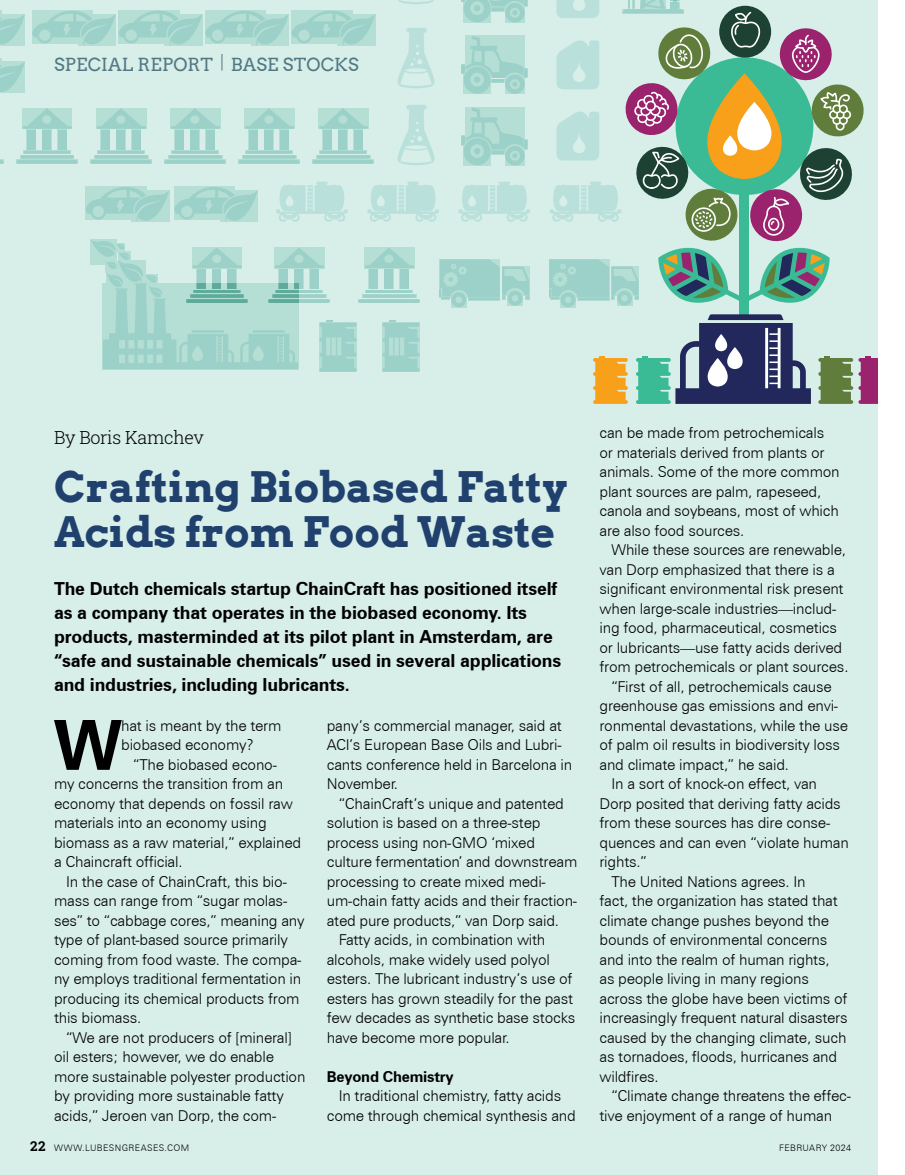
<style>
.page{position:relative;width:905px;height:1175px;background:#fff}
.page>*{position:absolute;margin:0;border:0;box-sizing:border-box;transform-origin:0 0}
.LNG2020_-_Body{font:700 69.15px "Zurich BT";color:#000}
.LNG2020_-_Body-2{font:700 42px/45px "Arvo";color:#20406e}
.LNG2020_-_Body-3{font:700 18px/24px "Zurich BT";letter-spacing:-.01em;color:#000}
.LNG2020_-_RunDepHead{font:18px "Arvo";letter-spacing:.01em;color:#517782}
.LNG2020_-_AuthorByLi{font:300 18px "Roboto Slab";letter-spacing:-.015em;color:#000}
.LNG2020_-_Body-4{font:300 15px/19.5px "Zurich BT";letter-spacing:-.015em;color:#000}
.LNG2020_-_BodySubhea{font:700 15px "Zurich BT";letter-spacing:-.015em;color:#000}
.t1{font:300 9px "Zurich BT";letter-spacing:.04em;color:#000}
.s1{font-family:"Roboto Slab";font-weight:700;font-size:13.5px}
</style>
<div class="page">
<div style="left:0;top:0;width:878px;height:1174px;background:#d7eee9"></div>
<hr style="left:320px;top:151px;width:46px;height:3px;background:#a8dcd9;border-radius:2px">
<hr style="left:316px;top:155px;width:54px;height:3px;background:#a8dcd9;border-radius:2px">
<hr style="left:312px;top:160px;width:61px;height:4px;background:#9bd1c8;border-radius:2px">
<svg style="left:319px;top:108px;width:49px;height:21px"></svg>
<div style="left:323px;top:130px;width:9px;height:20px;background:#9bd1c8"></div>
<div style="left:354px;top:130px;width:8px;height:20px;background:#9bd1c8"></div>
<div style="left:338px;top:130px;width:9px;height:20px;background:#9bd1c8"></div>
<hr style="left:246px;top:151px;width:46px;height:3px;background:#a8dcd9;border-radius:2px">
<hr style="left:242px;top:155px;width:54px;height:3px;background:#a8dcd9;border-radius:2px">
<hr style="left:238px;top:160px;width:61px;height:4px;background:#9bd1c8;border-radius:2px">
<svg style="left:245px;top:108px;width:49px;height:21px"></svg>
<div style="left:249px;top:130px;width:9px;height:20px;background:#9bd1c8"></div>
<div style="left:280px;top:130px;width:8px;height:20px;background:#9bd1c8"></div>
<div style="left:264px;top:130px;width:9px;height:20px;background:#9bd1c8"></div>
<hr style="left:172px;top:151px;width:46px;height:3px;background:#a8dcd9;border-radius:2px">
<hr style="left:168px;top:155px;width:54px;height:3px;background:#a8dcd9;border-radius:2px">
<hr style="left:164px;top:160px;width:61px;height:4px;background:#9bd1c8;border-radius:2px">
<svg style="left:171px;top:108px;width:49px;height:21px"></svg>
<div style="left:175px;top:130px;width:9px;height:20px;background:#9bd1c8"></div>
<div style="left:206px;top:130px;width:8px;height:20px;background:#9bd1c8"></div>
<div style="left:190px;top:130px;width:9px;height:20px;background:#9bd1c8"></div>
<hr style="left:98px;top:151px;width:46px;height:3px;background:#a8dcd9;border-radius:2px">
<hr style="left:94px;top:155px;width:54px;height:3px;background:#a8dcd9;border-radius:2px">
<hr style="left:90px;top:160px;width:62px;height:4px;background:#9bd1c8;border-radius:2px">
<svg style="left:97px;top:108px;width:49px;height:21px"></svg>
<div style="left:101px;top:130px;width:9px;height:20px;background:#9bd1c8"></div>
<div style="left:132px;top:130px;width:8px;height:20px;background:#9bd1c8"></div>
<div style="left:116px;top:130px;width:9px;height:20px;background:#9bd1c8"></div>
<hr style="left:24px;top:151px;width:46px;height:3px;background:#a8dcd9;border-radius:2px">
<hr style="left:20px;top:155px;width:54px;height:3px;background:#a8dcd9;border-radius:2px">
<hr style="left:16px;top:160px;width:62px;height:4px;background:#9bd1c8;border-radius:2px">
<svg style="left:23px;top:108px;width:49px;height:21px"></svg>
<div style="left:27px;top:130px;width:9px;height:20px;background:#9bd1c8"></div>
<div style="left:58px;top:130px;width:8px;height:20px;background:#9bd1c8"></div>
<div style="left:42px;top:130px;width:9px;height:20px;background:#9bd1c8"></div>
<svg style="left:0;top:160px;width:4px;height:4px"></svg>
<hr style="left:365px;top:290px;width:47px;height:3px;background:#a8dcd9;border-radius:2px">
<hr style="left:362px;top:294px;width:54px;height:4px;background:#a1d3c9;border-radius:2px">
<hr style="left:358px;top:299px;width:61px;height:4px;background:#9bd1c8;border-radius:2px">
<svg style="left:365px;top:247px;width:49px;height:21px"></svg>
<div style="left:369px;top:269px;width:8px;height:20px;background:#9bd1c8"></div>
<div style="left:399px;top:269px;width:9px;height:20px;background:#9bd1c8"></div>
<div style="left:384px;top:269px;width:9px;height:20px;background:#9bd1c8"></div>
<svg style="left:32px;top:11px;width:343px;height:34px;background:#aad8cf"></svg>
<svg style="left:0;top:11px;width:25px;height:34px"></svg>
<svg style="left:0;top:58px;width:25px;height:35px"></svg>
<svg style="left:86px;top:187px;width:172px;height:34px;background:#aad8cf"></svg>
<svg style="left:439px;top:259px;width:90px;height:48px"></svg>
<svg style="left:276px;top:182px;width:71px;height:40px"></svg>
<svg style="left:367px;top:182px;width:72px;height:40px"></svg>
<svg style="left:458px;top:182px;width:72px;height:40px"></svg>
<svg style="left:91px;top:240px;width:265px;height:132px"></svg>
<svg style="left:382px;top:321px;width:37px;height:51px;background:#a2d4cb"></svg>
<svg style="left:461px;top:107px;width:66px;height:58px;background:#aedad1"></svg>
<svg style="left:461px;top:36px;width:66px;height:58px;background:#aedad1"></svg>
<svg style="left:461px;top:0;width:66px;height:22px"></svg>
<svg style="left:397px;top:105px;width:37px;height:60px"></svg>
<svg style="left:397px;top:28px;width:37px;height:60px"></svg>
<svg style="left:398px;top:0;width:36px;height:4px"></svg>
<svg style="left:593px;top:356px;width:35px;height:48px;background:#f3ac3b"></svg>
<div style="left:739px;top:194px;width:9px;height:123px;background:#3aba95"></div>
<svg style="left:636px;top:314px;width:174px;height:90px"></svg>
<svg style="left:707px;top:358px;width:20px;height:28px"></svg>
<svg style="left:727px;top:347px;width:15px;height:22px"></svg>
<svg style="left:715px;top:334px;width:12px;height:17px"></svg>
<svg style="left:818px;top:356px;width:60px;height:48px"></svg>
<svg style="left:549px;top:0;width:315px;height:307px"></svg>
<svg style="left:222px;top:54px;width:1px;height:17px"></svg>
<p class="LNG2020_-_RunDepHead" style="left:54px;top:53px;width:306px">SPECIAL REPORT BASE STOCKS</p>
<p class="LNG2020_-_AuthorByLi" style="left:54px;top:425px;width:151px">By Boris Kamchev</p>
<p class="LNG2020_-_Body-2" style="left:54px;top:464px;width:515px">Crafting Biobased Fatty<br>Acids from Food Waste</p>
<p class="LNG2020_-_Body-3" style="left:54px;top:576px;width:508px">The Dutch chemicals startup ChainCraft has positioned itself as a company that operates in the biobased economy. Its products, masterminded at its pilot plant in Amsterdam, are “safe and sustainable chemicals” used in several applications and industries, including lubricants.</p>
<p class="LNG2020_-_Body" style="left:54px;top:703px;width:70px">W</p>
<p class="LNG2020_-_Body-4" style="left:121px;top:715px;width:162px">hat is meant by the term biobased economy?</p>
<p class="LNG2020_-_Body-4" style="left:327px;top:715px;width:247px">pany’s commercial manager, said at<br>ACI’s European Base Oils and Lubri&shy;cants conference held in Barcelona in<br>November.</p>
<p class="LNG2020_-_Body-4" style="left:327px;top:793px;width:252px;text-indent:12px">“ChainCraft’s unique and patented solution is based on a three-step process using non-GMO ‘mixed culture fermentation’ and downstream processing to create mixed medi&shy;um-chain fatty acids and their fraction&shy;ated pure products,” van Dorp said.</p>
<p class="LNG2020_-_Body-4" style="left:327px;top:930px;width:250px;text-indent:12px">Fatty acids, in combination with alcohols, make widely used polyol esters. The lubricant industry’s use of esters has grown steadily for the past few decades as synthetic base stocks have become more popular.</p>
<p class="LNG2020_-_BodySubhea" style="left:327px;top:1067px;width:128px">Beyond Chemistry</p>
<p class="LNG2020_-_Body-4" style="left:327px;top:1086px;width:251px;text-align:center">In traditional chemistry, fatty acids come through chemical synthesis and</p>
<p class="LNG2020_-_Body-4" style="left:54px;top:754px;width:248px;text-indent:79px">“The biobased econo&shy;my concerns the transition from an economy that depends on fossil raw materials into an economy using biomass as a raw material,” explained a Chaincraft official.</p>
<p class="LNG2020_-_Body-4" style="left:54px;top:871px;width:252px;text-indent:12px">In the case of ChainCraft, this bio&shy;mass can range from “sugar molas&shy;ses” to “cabbage cores,” meaning any type of plant-based source primarily coming from food waste. The compa&shy;ny employs traditional fermentation in producing its chemical products from this biomass.</p>
<p class="LNG2020_-_Body-4" style="left:54px;top:1027px;width:253px;text-indent:12px">“We are not producers of [mineral] oil esters; however, we do enable more sustainable polyester production by providing more sustainable fatty acids,” Jeroen van Dorp, the com-</p>
<p class="LNG2020_-_Body-4" style="left:599px;top:423px;width:242px">can be made from petrochemicals or materials derived from plants or animals. Some of the more common plant sources are palm, rapeseed, canola and soybeans, most of which are also food sources.</p>
<p class="LNG2020_-_Body-4" style="left:599px;top:540px;width:250px;text-indent:12px">While these sources are renewable, van Dorp emphasized that there is a significant environmental risk present when large-scale industries—includ&shy;ing food, pharmaceutical, cosmetics or lubricants—use fatty acids derived from petrochemicals or plant sources.</p>
<p class="LNG2020_-_Body-4" style="left:599px;top:676px;width:250px;text-indent:12px">“First of all, petrochemicals cause greenhouse gas emissions and envi&shy;ronmental devastations, while the use of palm oil results in biodiversity loss and climate impact,” he said.</p>
<p class="LNG2020_-_Body-4" style="left:599px;top:774px;width:251px;text-indent:12px">In a sort of knock-on effect, van<br>Dorp posited that deriving fatty acids from these sources has dire conse&shy;quences and can even “violate human rights.”</p>
<p class="LNG2020_-_Body-4" style="left:599px;top:871px;width:250px;text-indent:12px">The United Nations agrees. In<br>fact, the organization has stated that climate change pushes beyond the bounds of environmental concerns and into the realm of human rights, as people living in many regions across the globe have been victims of increasingly frequent natural disasters caused by the changing climate, such as tornadoes, floods, hurricanes and wildfires.</p>
<p class="LNG2020_-_Body-4" style="left:599px;top:1086px;width:253px;text-indent:12px">“Climate change threatens the effec&shy;tive enjoyment of a range of human</p>
<p class="t1" style="left:30px;top:1142px;width:160px"><span class="s1">22</span> WWW.LUBESNGREASES.COM</p>
<p class="t1" style="left:779px;top:1142px;width:73px">FEBRUARY 2024</p>
</div>
